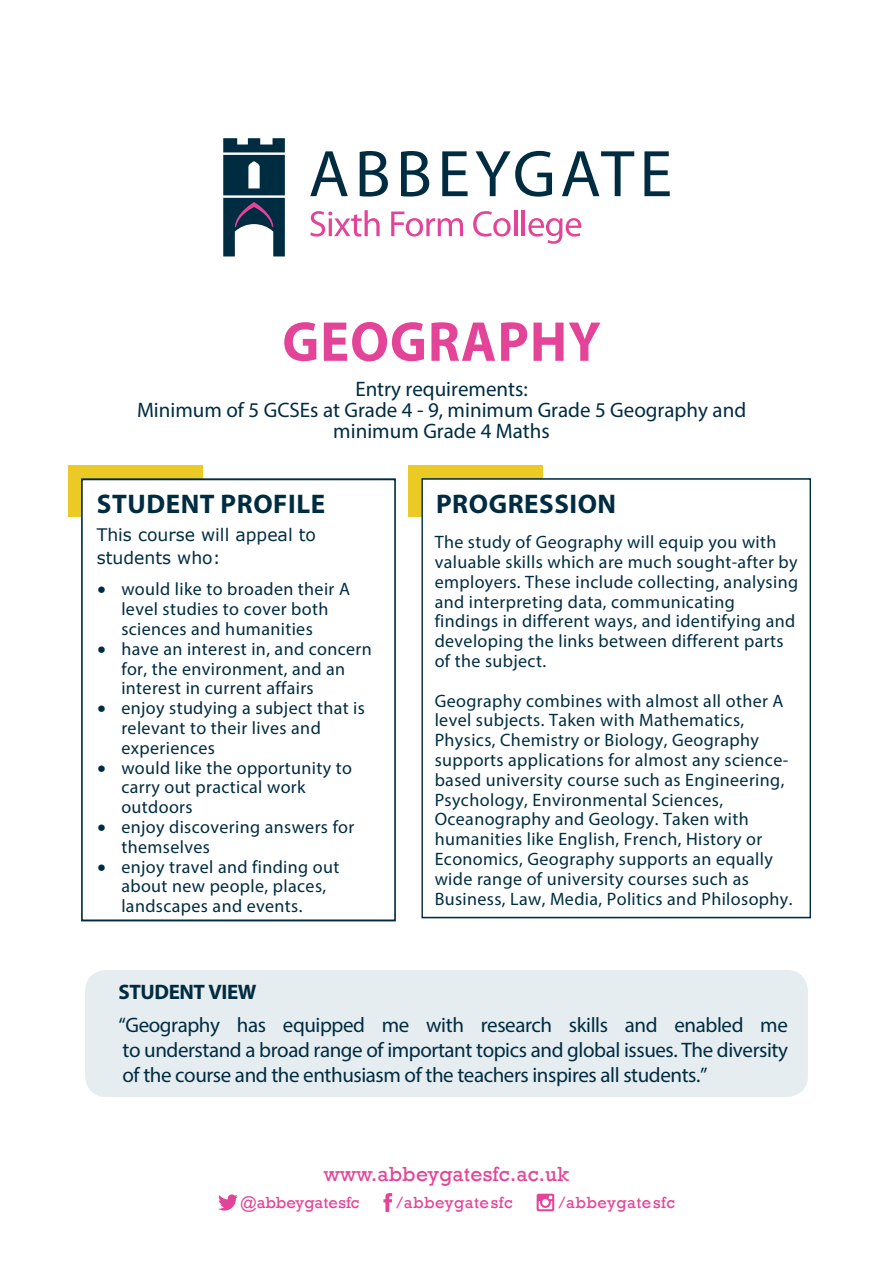
<style>
.page{position:relative;width:893px;height:1263px;background:#fff}
.page>*{position:absolute;margin:0;border:0;box-sizing:border-box;transform-origin:0 0}
.t1{font:700 56.7px "Myriad Pro";letter-spacing:.02em;color:#e44498;scale:.95 1}
.t2{font:700 27px "Myriad Pro";letter-spacing:.02em;color:#002c41}
.t3{font:21px/33.2px "Myriad Pro";letter-spacing:-.02em;color:#002c41}
.t4{font:21px/21px "Myriad Pro";color:#002c41;text-align:center}
.t5{font:21px "Rockwell";letter-spacing:.01em;color:#e44498}
.t6{font:18px/19.8px "Myriad Pro";letter-spacing:.02em;color:#002e43}
.t7{font:18px/19.8px "Myriad Pro";letter-spacing:.02em;color:#002c41}
.t8{font:17.25px/23px "Verdana";color:#002c41}
.t9{font:16.5px "Rockwell";letter-spacing:.03em;color:#e44498}
.t10{font:16.5px "Rockwell";color:#e44498}
.s1{font-weight:700}
</style>
<div class="page">
<svg style="left:218px;top:1194px;width:20px;height:16px"></svg>
<svg style="left:383px;top:1193px;width:9px;height:19px"></svg>
<svg style="left:537px;top:1194px;width:17px;height:17px"></svg>
<div style="left:85px;top:970px;width:723px;height:127px;background:#e6edf0;border-radius:21px"></div>
<svg style="left:310px;top:151px;width:38px;height:45px"></svg>
<svg style="left:360px;top:151px;width:28px;height:46px"></svg>
<svg style="left:401px;top:151px;width:28px;height:46px"></svg>
<svg style="left:442px;top:151px;width:26px;height:45px"></svg>
<svg style="left:475px;top:151px;width:77px;height:46px"></svg>
<svg style="left:562px;top:151px;width:72px;height:45px"></svg>
<svg style="left:644px;top:151px;width:26px;height:45px"></svg>
<svg style="left:310px;top:210px;width:70px;height:27px"></svg>
<svg style="left:391px;top:211px;width:72px;height:26px"></svg>
<svg style="left:473px;top:211px;width:38px;height:26px"></svg>
<hr style="left:514px;top:210px;width:3px;height:26px;background:#e44498">
<hr style="left:522px;top:210px;width:3px;height:26px;background:#e44498">
<svg style="left:528px;top:218px;width:53px;height:26px"></svg>
<svg style="left:223px;top:138px;width:62px;height:118px"></svg>
<div style="left:68px;top:465px;width:135px;height:52px;background:#ebca26"></div>
<svg style="left:81px;top:478px;width:315px;height:444px"></svg>
<div style="left:408px;top:465px;width:134px;height:52px;background:#ebca26"></div>
<svg style="left:421px;top:477px;width:390px;height:442px"></svg>
<p class="t1" style="left:282px;top:305px;width:337px">GEOGRAPHY</p>
<p class="t4" style="left:137px;top:378px;width:611px">Entry requirements:<br>Minimum of 5 GCSEs at Grade 4 - 9, minimum Grade 5 Geography and minimum Grade 4 Maths</p>
<p class="t2" style="left:97px;top:486px;width:230px">STUDENT PROFILE</p>
<p class="t8" style="left:97px;top:523px;width:221px">This course will appeal to students who:</p>
<p class="t7" style="left:121px;top:579px;width:230px;text-indent:-24px">• would like to broaden their A level studies to cover both sciences and humanities</p>
<p class="t7" style="left:121px;top:639px;width:252px;text-indent:-24px">• have an interest in, and concern for, the environment, and an interest in current affairs</p>
<p class="t7" style="left:121px;top:698px;width:245px;text-indent:-24px">• enjoy studying a subject that is relevant to their lives and experiences</p>
<p class="t7" style="left:121px;top:757px;width:232px;text-indent:-24px">• would like the opportunity to carry out practical work outdoors</p>
<p class="t7" style="left:121px;top:817px;width:235px;text-indent:-24px">• enjoy discovering answers for themselves</p>
<p class="t7" style="left:121px;top:856px;width:220px;text-indent:-24px">• enjoy travel and finding out about new people, places, landscapes and events.</p>
<p class="t2" style="left:436px;top:486px;width:182px">PROGRESSION</p>
<p class="t6" style="left:435px;top:532px;width:365px">The study of Geography will equip you with valuable skills which are much sought-after by employers. These include collecting, analysing and interpreting data, communicating findings in different ways, and identifying and developing the links between different parts of the subject.</p>
<p class="t6" style="left:435px;top:690px;width:359px">Geography combines with almost all other A level subjects. Taken with Mathematics, Physics, Chemistry or Biology, Geography supports applications for almost any science&shy;based university course such as Engineering, Psychology, Environmental Sciences, Oceanography and Geology. Taken with humanities like English, French, History or Economics, Geography supports an equally wide range of university courses such as Business, Law, Media, Politics and Philosophy.</p>
<p class="t3" style="left:119px;top:975px;width:671px"><span class="s1">STUDENT VIEW<br></span>“Geography has equipped me with research skills and enabled me</p>
<p class="t3" style="left:122px;top:1037px;width:667px;line-height:24.8px">to understand a broad range of important topics and global issues. The diversity of the course and the enthusiasm of the teachers inspires all students.”</p>
<p class="t5" style="left:324px;top:1161px;width:247px">www.abbeygatesfc.ac.uk</p>
<p class="t10" style="left:240px;top:1193px;width:121px">@abbeygatesfc</p>
<p class="t9" style="left:396px;top:1193px;width:118px">/abbeygatesfc</p>
<p class="t9" style="left:558px;top:1193px;width:118px">/abbeygatesfc</p>
</div>
